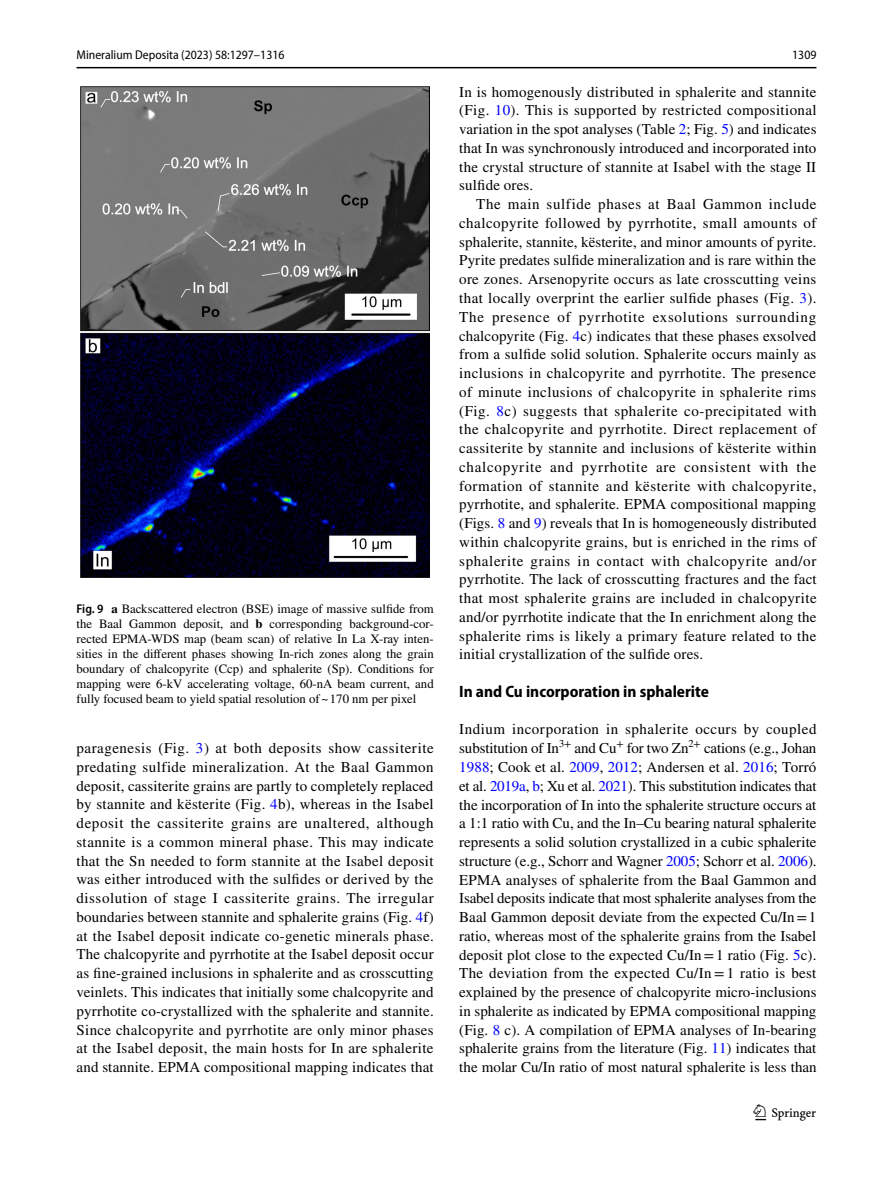
<style>
.page{position:relative;width:893px;height:1187px;background:#fff}
.page>*{position:absolute;margin:0;border:0;box-sizing:border-box;transform-origin:0 0}
.t1{font:22.5px "Springnew Regular 3";color:#000}
.t2{font:700 semi-condensed 16.5px "Myriad Pro";color:#000}
.t3{font:15px/18.8px "STIX";letter-spacing:.01em;color:#000;text-align:justify}
.t4{font:12.75px/15px "STIX";color:#000;text-align:justify}
.t5{font:semi-condensed 12.75px "Myriad Pro";color:#000}
.s1{font-family:"Myriad Pro";font-weight:600;font-stretch:semi-condensed}
.s2{font-weight:700}
.s3{color:#00f}
</style>
<div class="page">
<hr style="left:77px;top:67px;width:739px;height:1px;background:#000">
<img style="left:81px;top:87px;width:348px;height:490px">
<p class="t5" style="left:77px;top:48px;width:209px">Mineralium Deposita (2023) 58:1297–1316</p>
<p class="t5" style="left:792px;top:48px;width:26px">1309</p>
<p class="t4" style="left:77px;top:601px;width:359px"><span class="s1">Fig. 9</span> <span class="s2">a</span> Backscattered electron (BSE) image of massive sulfide from the Baal Gammon deposit, and <span class="s2">b</span> corresponding background-cor&shy;rected EPMA-WDS map (beam scan) of relative In La X-ray inten&shy;sities in the different phases showing In-rich zones along the grain boundary of chalcopyrite (Ccp) and sphalerite (Sp). Conditions for mapping were 6-kV accelerating voltage, 60-nA beam current, and fully focused beam to yield spatial resolution of~170 nm per pixel</p>
<p class="t3" style="left:77px;top:739px;width:359px">paragenesis (Fig. <span class="s3">3</span>) at both deposits show cassiterite predating sulfide mineralization. At the Baal Gammon deposit, cassiterite grains are partly to completely replaced by stannite and kësterite (Fig. <span class="s3">4</span>b), whereas in the Isabel deposit the cassiterite grains are unaltered, although stannite is a common mineral phase. This may indicate that the Sn needed to form stannite at the Isabel deposit was either introduced with the sulfides or derived by the dissolution of stage I cassiterite grains. The irregular boundaries between stannite and sphalerite grains (Fig. <span class="s3">4</span>f) at the Isabel deposit indicate co-genetic minerals phase.<br>The chalcopyrite and pyrrhotite at the Isabel deposit occur as fine-grained inclusions in sphalerite and as crosscutting veinlets. This indicates that initially some chalcopyrite and pyrrhotite co-crystallized with the sphalerite and stannite.<br>Since chalcopyrite and pyrrhotite are only minor phases at the Isabel deposit, the main hosts for In are sphalerite and stannite. EPMA compositional mapping indicates that</p>
<p class="t3" style="left:459px;top:83px;width:359px">In is homogenously distributed in sphalerite and stannite (Fig. <span class="s3">10</span>). This is supported by restricted compositional variation in the spot analyses (Table <span class="s3">2</span>; Fig. <span class="s3">5</span>) and indicates that In was synchronously introduced and incorporated into the crystal structure of stannite at Isabel with the stage II sulfide ores.</p>
<p class="t3" style="left:459px;top:196px;width:359px;text-indent:17px">The main sulfide phases at Baal Gammon include chalcopyrite followed by pyrrhotite, small amounts of sphalerite, stannite, kësterite, and minor amounts of pyrite.<br>Pyrite predates sulfide mineralization and is rare within the ore zones. Arsenopyrite occurs as late crosscutting veins that locally overprint the earlier sulfide phases (Fig. <span class="s3">3</span>).<br>The presence of pyrrhotite exsolutions surrounding chalcopyrite (Fig. <span class="s3">4</span>c) indicates that these phases exsolved from a sulfide solid solution. Sphalerite occurs mainly as inclusions in chalcopyrite and pyrrhotite. The presence of minute inclusions of chalcopyrite in sphalerite rims (Fig. <span class="s3">8</span>c) suggests that sphalerite co-precipitated with the chalcopyrite and pyrrhotite. Direct replacement of cassiterite by stannite and inclusions of kësterite within chalcopyrite and pyrrhotite are consistent with the formation of stannite and kësterite with chalcopyrite, pyrrhotite, and sphalerite. EPMA compositional mapping (Figs. <span class="s3">8</span> and <span class="s3">9</span>) reveals that In is homogeneously distributed within chalcopyrite grains, but is enriched in the rims of sphalerite grains in contact with chalcopyrite and/or pyrrhotite. The lack of crosscutting fractures and the fact that most sphalerite grains are included in chalcopyrite and/or pyrrhotite indicate that the In enrichment along the sphalerite rims is likely a primary feature related to the initial crystallization of the sulfide ores.</p>
<p class="t2" style="left:459px;top:682px;width:251px">In and Cu incorporation in sphalerite</p>
<p class="t3" style="left:459px;top:721px;width:359px">Indium incorporation in sphalerite occurs by coupled substitution of In<sup>3+</sup> and Cu<sup>+</sup> for two Zn<sup>2+</sup> cations (e.g., Johan <span class="s3">1988</span>; Cook et al. <span class="s3">2009</span>, <span class="s3">2012</span>; Andersen et al. <span class="s3">2016</span>; Torró et al. <span class="s3">2019a</span>, <span class="s3">b</span>; Xu et al. <span class="s3">2021</span>). This substitution indicates that the incorporation of In into the sphalerite structure occurs at a 1:1 ratio with Cu, and the In–Cu bearing natural sphalerite represents a solid solution crystallized in a cubic sphalerite structure (e.g., Schorr and Wagner <span class="s3">2005</span>; Schorr et al. <span class="s3">2006</span>).<br>EPMA analyses of sphalerite from the Baal Gammon and Isabel deposits indicate that most sphalerite analyses from the Baal Gammon deposit deviate from the expected Cu/In=1 ratio, whereas most of the sphalerite grains from the Isabel deposit plot close to the expected Cu/In=1 ratio (Fig. <span class="s3">5</span>c).<br>The deviation from the expected Cu/In=1 ratio is best explained by the presence of chalcopyrite micro-inclusions in sphalerite as indicated by EPMA compositional mapping (Fig. <span class="s3">8</span> c). A compilation of EPMA analyses of In-bearing sphalerite grains from the literature (Fig. <span class="s3">11</span>) indicates that the molar Cu/In ratio of most natural sphalerite is less than</p>
<h1 class="t1" style="left:755px;top:1104px;width:62px">1 3</h1>
</div>
